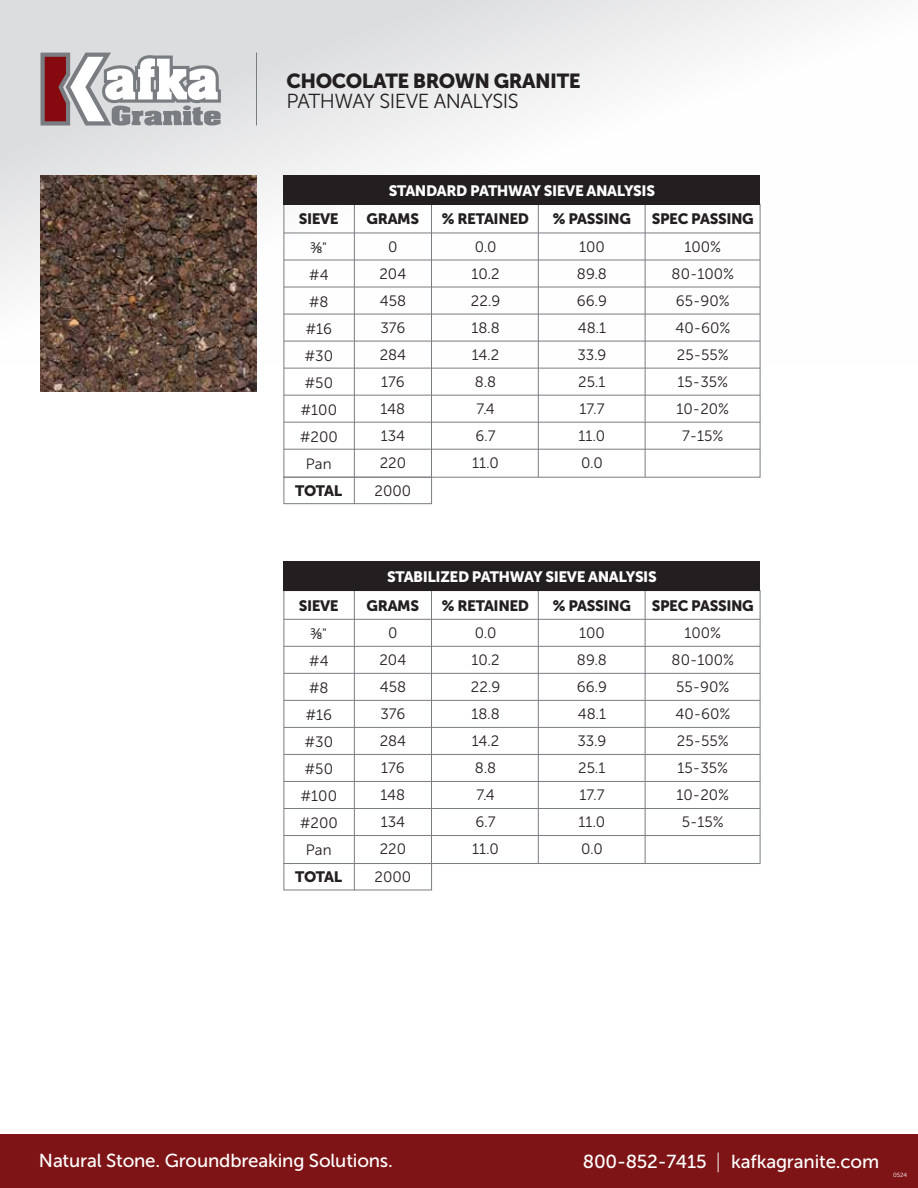
<style>
.page{position:relative;width:918px;height:1188px;background:#fff}
.page>*{position:absolute;margin:0;border:0;box-sizing:border-box;transform-origin:0 0}
.t1{font:20.25px "Museo Sans 900";letter-spacing:-.025em;color:#231f20}
.t2{font:20.25px "Museo Sans 300";letter-spacing:-.025em;color:#231f20}
.t3{font:18.75px "Museo Sans 500";letter-spacing:-.01em;color:#fff}
.t4{font:15px/27px "Museo Sans 300";color:#231f20;text-align:center}
.t5{font:15px "Museo Sans 900";letter-spacing:-.025em;color:#231f20}
.t6{font:15px "Museo Sans 900";letter-spacing:-.025em;color:#fff}
.t7{font:15px "Open Sans";color:#231f20}
.t8{font:6px "Museo Sans 300";color:#fff}
.s1{font-family:"Museo Sans 300"}
.s2{font-family:"Museo Sans 100";font-size:21px}
</style>
<div class="page">
<div style="left:0;top:1134px;width:918px;height:54px;background:#7e1416"></div>
<svg style="left:0;top:0;width:857px;height:365px"></svg>
<svg style="left:40px;top:53px;width:181px;height:73px"></svg>
<hr style="left:256px;top:53px;width:1px;height:73px;background:#797d82">
<img style="left:40px;top:176px;width:216px;height:216px">
<div style="left:284px;top:477px;width:148px;height:27px;border:1px solid #797d82"></div>
<hr style="left:354px;top:204px;width:1px;height:300px;background:#797d82">
<hr style="left:431px;top:204px;width:1px;height:273px;background:#797d82">
<hr style="left:538px;top:204px;width:1px;height:273px;background:#797d82">
<hr style="left:645px;top:204px;width:1px;height:273px;background:#797d82">
<hr style="left:284px;top:233px;width:476px;height:1px;background:#797d82">
<hr style="left:284px;top:260px;width:476px;height:1px;background:#797d82">
<hr style="left:284px;top:287px;width:476px;height:1px;background:#797d82">
<hr style="left:284px;top:314px;width:476px;height:1px;background:#797d82">
<hr style="left:284px;top:341px;width:476px;height:1px;background:#797d82">
<hr style="left:284px;top:368px;width:476px;height:1px;background:#797d82">
<hr style="left:284px;top:395px;width:476px;height:1px;background:#797d82">
<hr style="left:284px;top:422px;width:476px;height:1px;background:#797d82">
<hr style="left:284px;top:449px;width:476px;height:1px;background:#797d82">
<div style="left:284px;top:176px;width:476px;height:29px;background:#231f20"></div>
<div style="left:284px;top:863px;width:148px;height:27px;border:1px solid #797d82"></div>
<hr style="left:354px;top:591px;width:1px;height:299px;background:#797d82">
<hr style="left:431px;top:591px;width:1px;height:273px;background:#797d82">
<hr style="left:538px;top:591px;width:1px;height:273px;background:#797d82">
<hr style="left:645px;top:591px;width:1px;height:273px;background:#797d82">
<hr style="left:284px;top:619px;width:476px;height:1px;background:#797d82">
<hr style="left:284px;top:646px;width:476px;height:1px;background:#797d82">
<hr style="left:284px;top:673px;width:476px;height:1px;background:#797d82">
<hr style="left:284px;top:700px;width:476px;height:1px;background:#797d82">
<hr style="left:284px;top:727px;width:476px;height:1px;background:#797d82">
<hr style="left:284px;top:754px;width:476px;height:1px;background:#797d82">
<hr style="left:284px;top:781px;width:476px;height:1px;background:#797d82">
<hr style="left:284px;top:808px;width:476px;height:1px;background:#797d82">
<hr style="left:284px;top:835px;width:476px;height:1px;background:#797d82">
<div style="left:284px;top:562px;width:476px;height:29px;background:#231f20"></div>
<h1 class="t1" style="left:286px;top:69px;width:296px">CHOCOLATE BROWN GRANITE</h1>
<h1 class="t2" style="left:286px;top:90px;width:234px">PATHWAY SIEVE ANALYSIS</h1>
<p class="t5" style="left:299px;top:211px;width:42px">SIEVE</p>
<p class="t7" style="left:311px;top:237px;width:18px">⅜<span class="s1">"</span></p>
<p class="t4" style="left:300px;top:261px;width:40px">#4 #8 #16 #30 #50 #100 #200<br>Pan</p>
<p class="t6" style="left:389px;top:182px;width:268px">STANDARD PATHWAY SIEVE ANALYSIS</p>
<p class="t5" style="left:367px;top:211px;width:54px">GRAMS</p>
<p class="t4" style="left:380px;top:233px;width:28px">0<br>204<br>458<br>376<br>284<br>176<br>148<br>134<br>220</p>
<p class="t5" style="left:442px;top:211px;width:89px">% RETAINED</p>
<p class="t4" style="left:471px;top:233px;width:31px">0.0<br>10.2<br>22.9<br>18.8<br>14.2<br>8.8<br>7.4<br>6.7<br>11.0</p>
<p class="t5" style="left:553px;top:211px;width:80px">% PASSING</p>
<p class="t4" style="left:577px;top:233px;width:32px;text-align:left">100<br>89.8<br>66.9<br>48.1<br>33.9<br>25.1<br>17.7<br>11.0<br>0.0</p>
<p class="t5" style="left:652px;top:211px;width:104px">SPEC PASSING</p>
<p class="t4" style="left:672px;top:233px;width:64px">100%<br>80-100%<br>65-90%<br>40-60%<br>25-55%<br>15-35%<br>10-20%<br>7-15%</p>
<p class="t5" style="left:295px;top:482px;width:49px">TOTAL</p>
<p class="t4" style="left:375px;top:477px;width:38px">2000</p>
<p class="t5" style="left:299px;top:597px;width:42px">SIEVE</p>
<p class="t7" style="left:311px;top:623px;width:18px">⅜<span class="s1">"</span></p>
<p class="t4" style="left:300px;top:647px;width:40px">#4 #8 #16 #30 #50 #100 #200<br>Pan</p>
<p class="t6" style="left:387px;top:568px;width:271px">STABILIZED PATHWAY SIEVE ANALYSIS</p>
<p class="t5" style="left:367px;top:597px;width:54px">GRAMS</p>
<p class="t4" style="left:380px;top:620px;width:28px">0<br>204<br>458<br>376<br>284<br>176<br>148<br>134<br>220</p>
<p class="t5" style="left:442px;top:597px;width:89px">% RETAINED</p>
<p class="t4" style="left:471px;top:620px;width:31px">0.0<br>10.2<br>22.9<br>18.8<br>14.2<br>8.8<br>7.4<br>6.7<br>11.0</p>
<p class="t5" style="left:553px;top:597px;width:80px">% PASSING</p>
<p class="t4" style="left:577px;top:620px;width:32px;text-align:left">100<br>89.8<br>66.9<br>48.1<br>33.9<br>25.1<br>17.7<br>11.0<br>0.0</p>
<p class="t5" style="left:652px;top:597px;width:104px">SPEC PASSING</p>
<p class="t4" style="left:672px;top:620px;width:64px">100%<br>80-100%<br>55-90%<br>40-60%<br>25-55%<br>15-35%<br>10-20%<br>5-15%</p>
<p class="t5" style="left:295px;top:869px;width:49px">TOTAL</p>
<p class="t4" style="left:375px;top:864px;width:38px">2000</p>
<p class="t3" style="left:39px;top:1150px;width:355px">Natural Stone. Groundbreaking Solutions.</p>
<p class="t3" style="left:583px;top:1151px;width:298px">800-852-7415 <span class="s2">|</span> kafkagranite.com</p>
<p class="t8" style="left:893px;top:1172px;width:16px">0524</p>
</div>
